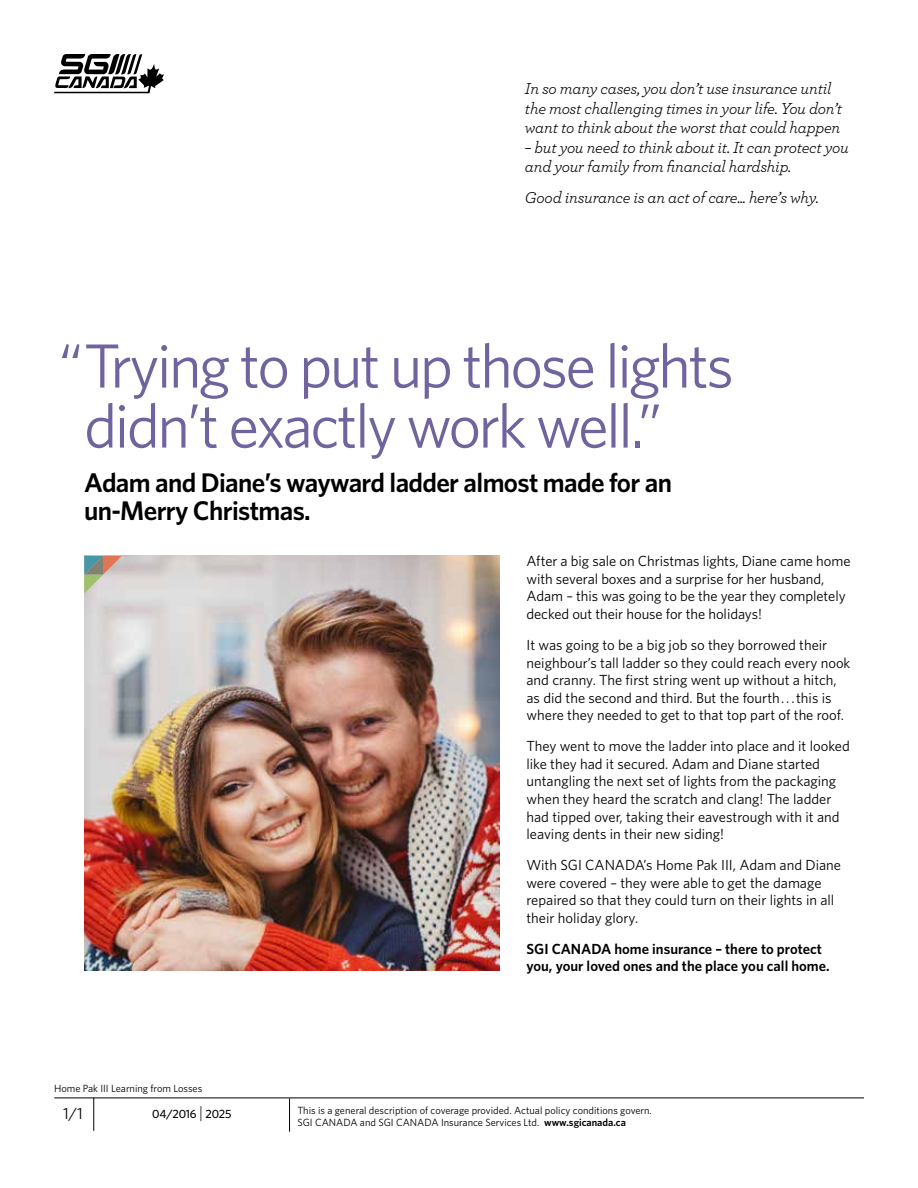
<style>
.page{position:relative;width:918px;height:1188px;background:#fff}
.page>*{position:absolute;margin:0;border:0;box-sizing:border-box;transform-origin:0 0}
.t1{font:62.4px/60px "Whitney";letter-spacing:-.04em;color:#70639e}
.t2{font:600 27px/28.5px "Whitney";letter-spacing:-.025em;color:#000}
.t3{font:italic 16.5px/19.5px "Archer";letter-spacing:-.015em;color:#000}
.t4{font:16.2px "Whitney";color:#000}
.t5{font:14.7px/17.5px "Whitney";color:#000}
.t6{font:600 14.7px/17.5px "Whitney";color:#000}
.t7{font:500 12px "Whitney";letter-spacing:-.015em;color:#000}
.t8{font:10.35px/12px "Whitney";color:#000}
.s1{font-weight:300;font-size:16.5px}
.s2{font-weight:600}
</style>
<div class="page">
<img style="left:84px;top:556px;width:415px;height:415px">
<svg style="left:84px;top:556px;width:38px;height:37px"></svg>
<svg style="left:54px;top:54px;width:110px;height:39px"></svg>
<hr style="left:54px;top:1098px;width:810px;height:1px;background:#000">
<hr style="left:93px;top:1098px;width:1px;height:33px;background:#000">
<hr style="left:289px;top:1098px;width:1px;height:34px;background:#000">
<p class="t3" style="left:525px;top:78px;width:319px">In so many cases, you don’t use insurance until the most challenging times in your life. You don’t want to think about the worst that could happen</p>
<p class="t3" style="left:525px;top:137px;width:325px">– but you need to think about it. It can protect you and your family from financial hardship.</p>
<p class="t3" style="left:525px;top:186px;width:295px">Good insurance is an act of care... here’s why.</p>
<h1 class="t1" style="left:84px;top:335px;width:651px;text-indent:-25px">“Trying to put up those lights didn’t exactly work well.”</h1>
<h2 class="t2" style="left:84px;top:467px;width:590px">Adam and Diane’s wayward ladder almost made for an un-Merry Christmas.</h2>
<p class="t8" style="left:54px;top:1082px;width:150px">Home Pak III Learning from Losses</p>
<p class="t5" style="left:526px;top:552px;width:326px">After a big sale on Christmas lights, Diane came home with several boxes and a surprise for her husband, Adam – this was going to be the year they completely decked out their house for the holidays!</p>
<p class="t5" style="left:526px;top:636px;width:325px">It was going to be a big job so they borrowed their neighbour’s tall ladder so they could reach every nook and cranny. The first string went up without a hitch, as did the second and third. But the fourth . . . this is where they needed to get to that top part of the roof.</p>
<p class="t5" style="left:526px;top:737px;width:325px">They went to move the ladder into place and it looked like they had it secured. Adam and Diane started untangling the next set of lights from the packaging when they heard the scratch and clang! The ladder had tipped over, taking their eavestrough with it and leaving dents in their new siding!</p>
<p class="t5" style="left:526px;top:856px;width:316px">With SGI CANADA’s Home Pak III, Adam and Diane were covered – they were able to get the damage repaired so that they could turn on their lights in all their holiday glory.</p>
<p class="t6" style="left:526px;top:939px;width:305px">SGI CANADA home insurance – there to protect you, your loved ones and the place you call home.</p>
<p class="t4" style="left:63px;top:1104px;width:21px">1/1</p>
<p class="t7" style="left:152px;top:1106px;width:81px">04/2016 <span class="s1">|</span> 2025</p>
<p class="t8" style="left:297px;top:1104px;width:356px">This is a general description of coverage provided. Actual policy conditions govern.<br>SGI CANADA and SGI CANADA Insurance Services Ltd. <span class="s2">www.sgicanada.ca</span></p>
</div>
